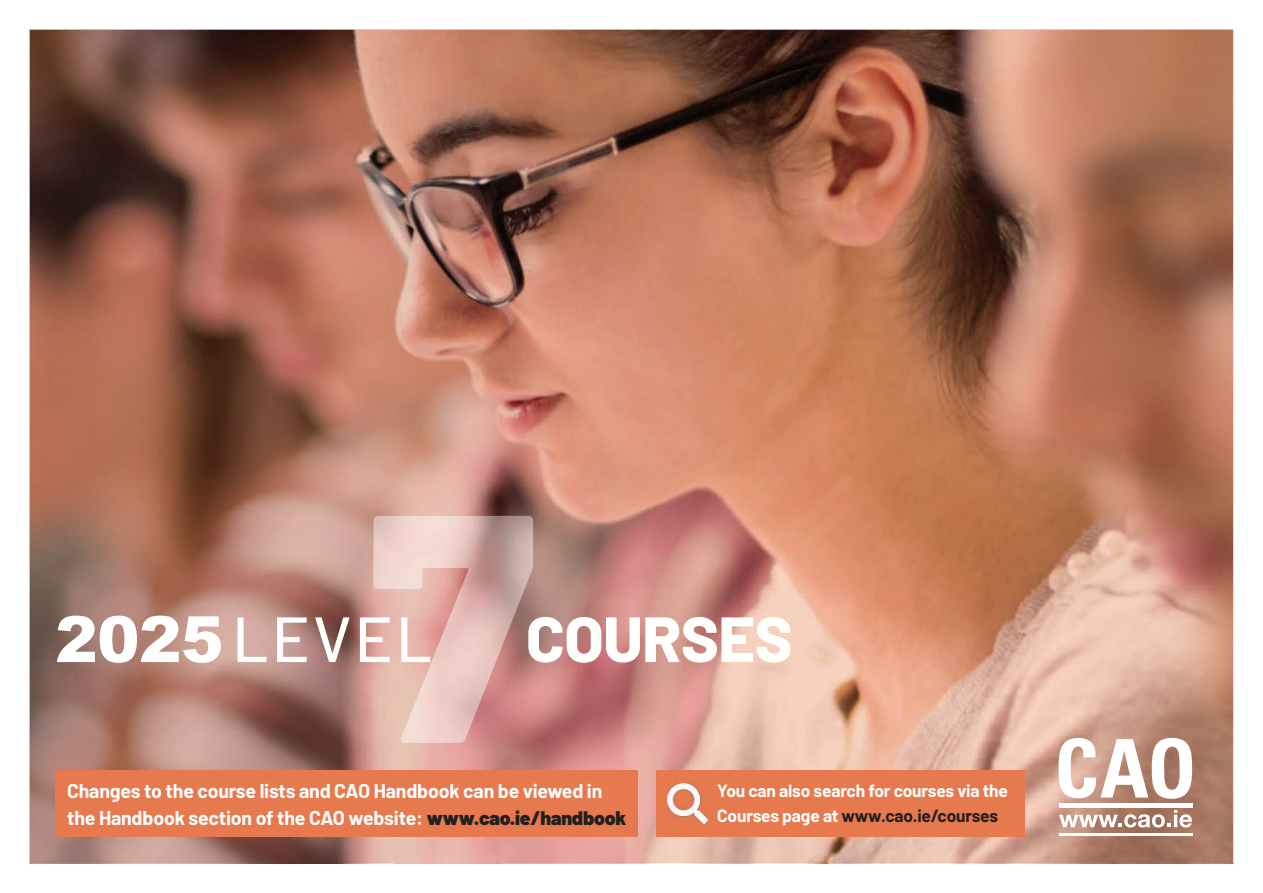
<style>
.page{position:relative;width:1263px;height:893px;background:#fff}
.page>*{position:absolute;margin:0;border:0;box-sizing:border-box;transform-origin:0 0}
.t1{font:500 63.75px "Barlow";letter-spacing:.05em;color:#fff}
.t2{font:800 63.75px "Barlow";letter-spacing:-.01em;color:#fff}
.t3{font:700 19.5px/26.4px "Barlow";letter-spacing:-.01em;color:#fff}
.t4{font:700 17.25px/24.9px "Barlow";letter-spacing:-.01em;color:#fff}
.s1{font-family:"Arial";font-weight:900}
.s2{font-weight:900;color:#231f20}
.s3{color:#231f20}
</style>
<div class="page">
<img style="left:1180px;top:863px;width:53px;height:1px">
<img style="left:30px;top:863px;width:1152px;height:1px">
<img style="left:30px;top:30px;width:784px;height:520px">
<img style="left:814px;top:30px;width:419px;height:833px">
<img style="left:30px;top:550px;width:365px;height:313px">
<img style="left:502px;top:550px;width:313px;height:313px">
<img style="left:373px;top:516px;width:160px;height:227px">
<div style="left:657px;top:770px;width:368px;height:67px;background:#e6794e"></div>
<img style="left:667px;top:784px;width:40px;height:40px">
<div style="left:55px;top:770px;width:583px;height:67px;background:#e6794e"></div>
<svg style="left:1059px;top:810px;width:133px;height:17px"></svg>
<hr style="left:1059px;top:803px;width:133px;height:4px;background:#fff">
<hr style="left:1059px;top:833px;width:133px;height:2px;background:#fff">
<svg style="left:1058px;top:738px;width:134px;height:61px"></svg>
<h1 class="t1" style="left:55px;top:593px;width:379px"><span class="s1">2025</span>LEVEL</h1>
<h1 class="t2" style="left:526px;top:592px;width:268px">COURSES</h1>
<p class="t3" style="left:67px;top:776px;width:561px">Changes to the course lists and CAO Handbook can be viewed in the Handbook section of the CAO website: <span class="s2">www.cao.ie/handbook</span></p>
<p class="t4" style="left:717px;top:777px;width:292px">You can also search for courses via the<br>Courses page at <span class="s3">www.cao.ie/courses</span></p>
</div>
